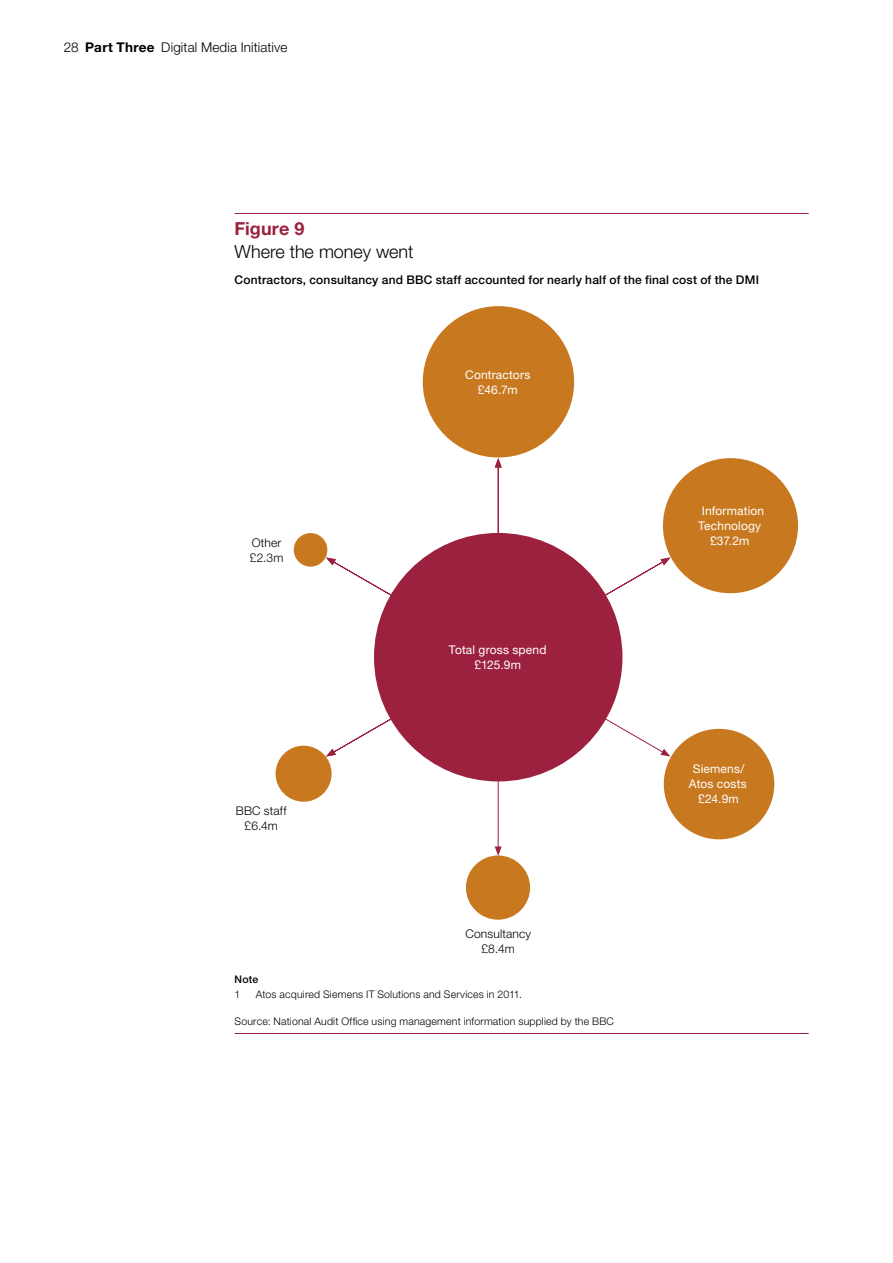
<style>
.page{position:relative;width:893px;height:1263px;background:#fff}
.page>*{position:absolute;margin:0;border:0;box-sizing:border-box;transform-origin:0 0}
.t1{font:300 18px "Helvetica Neue LT Std";color:#000}
.t2{font:700 18px "Helvetica Neue LT Std";letter-spacing:.005em;color:#9c213f}
.body_text{font:300 13.5px "Helvetica Neue LT Std";letter-spacing:.01em;color:#000}
.t3{font:12px/15px "Helvetica Neue LT Std";letter-spacing:.015em;color:#fff;text-align:center}
.t4{font:500 12px "Helvetica Neue LT Std";letter-spacing:.015em;color:#000}
.t5{font:300 12px/15px "Helvetica Neue LT Std";letter-spacing:.015em;color:#000;text-align:center}
.t6{font:300 10.5px "Helvetica Neue LT Std";letter-spacing:.02em;color:#000}
.t7{font:500 10.5px "Helvetica Neue LT Std";color:#000}
.s1{font-weight:700}
</style>
<div class="page">
<hr style="left:235px;top:213px;width:574px;height:1px;background:#9c213f">
<hr style="left:235px;top:1033px;width:574px;height:1px;background:#9c213f">
<svg style="left:331px;top:467px;width:334px;height:380px"></svg>
<svg style="left:326px;top:557px;width:10px;height:8px"></svg>
<svg style="left:326px;top:749px;width:10px;height:7px"></svg>
<svg style="left:495px;top:846px;width:7px;height:9px"></svg>
<svg style="left:660px;top:749px;width:10px;height:7px"></svg>
<svg style="left:660px;top:557px;width:10px;height:8px"></svg>
<svg style="left:495px;top:458px;width:7px;height:9px"></svg>
<div style="left:374px;top:533px;width:248px;height:248px;background:#9c213f;border-radius:50%"></div>
<div style="left:423px;top:306px;width:151px;height:151px;background:#c87920;border-radius:50%"></div>
<div style="left:663px;top:458px;width:135px;height:135px;background:#c87920;border-radius:50%"></div>
<div style="left:664px;top:729px;width:110px;height:110px;background:#c87920;border-radius:50%"></div>
<div style="left:466px;top:855px;width:64px;height:65px;background:#c87920;border-radius:50%"></div>
<div style="left:276px;top:746px;width:56px;height:56px;background:#c87920;border-radius:50%"></div>
<div style="left:294px;top:533px;width:33px;height:34px;background:#c87920;border-radius:50%"></div>
<p class="body_text" style="left:64px;top:39px;width:225px">28 <span class="s1">Part Three</span> Digital Media Initiative</p>
<h1 class="t2" style="left:235px;top:217px;width:71px">Figure 9</h1>
<h1 class="t1" style="left:235px;top:240px;width:180px">Where the money went</h1>
<p class="t4" style="left:235px;top:272px;width:526px">Contractors, consultancy and BBC staff accounted for nearly half of the final cost of the DMI</p>
<p class="t5" style="left:250px;top:535px;width:35px;text-align:left">Other £2.3m</p>
<p class="t5" style="left:236px;top:802px;width:52px">BBC staff £6.4m</p>
<p class="t3" style="left:465px;top:367px;width:67px">Contractors £46.7m</p>
<p class="t3" style="left:449px;top:642px;width:99px">Total gross spend £125.9m</p>
<p class="t5" style="left:465px;top:926px;width:67px">Consultancy £8.4m</p>
<p class="t7" style="left:235px;top:973px;width:25px">Note</p>
<p class="t6" style="left:235px;top:988px;width:7px">1</p>
<p class="t6" style="left:256px;top:988px;width:268px">Atos acquired Siemens IT Solutions and Services in 2011.</p>
<p class="t6" style="left:235px;top:1014px;width:381px">Source: National Audit Office using management information supplied by the BBC</p>
<p class="t3" style="left:698px;top:503px;width:68px">Information<br>Technology £37.2m</p>
<p class="t3" style="left:689px;top:761px;width:59px">Siemens/<br>Atos costs £24.9m</p>
</div>
